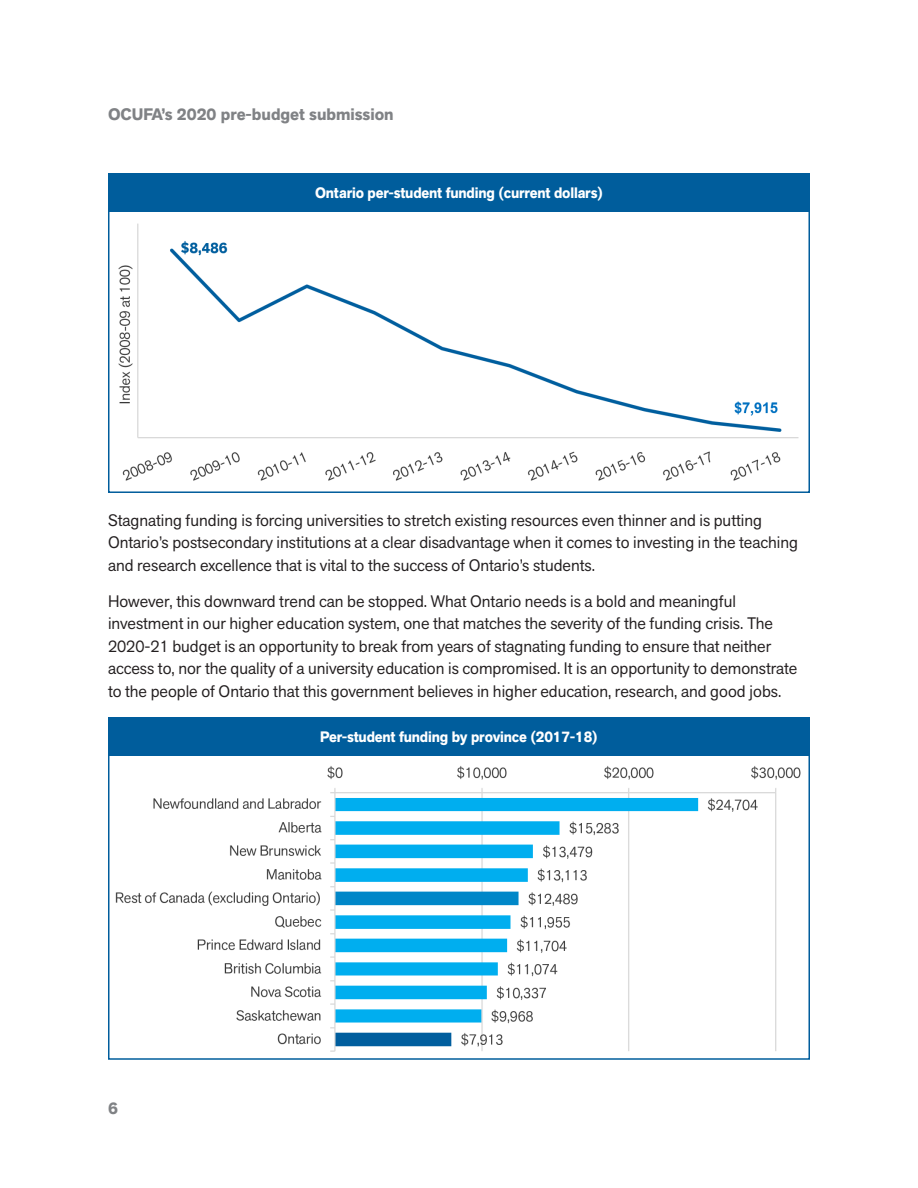
<style>
.page{position:relative;width:918px;height:1188px;background:#fff}
.page>*{position:absolute;margin:0;border:0;box-sizing:border-box;transform-origin:0 0}
.t1{font:16.5px/22.5px "Akzid Grtsk Next";color:#231f20}
.t2{font:700 16.5px "Akzid Grtsk Next";color:#808285}
.t3{font:700 15px "Akzid Grtsk Next";letter-spacing:-.01em;color:#fff;scale:.96 1}
</style>
<div class="page">
<img style="left:118px;top:223px;width:681px;height:258px">
<div style="left:108px;top:173px;width:702px;height:39px;background:#005d9c"></div>
<img style="left:115px;top:766px;width:686px;height:286px">
<div style="left:108px;top:717px;width:702px;height:39px;background:#005d9c"></div>
<p class="t2" style="left:108px;top:104px;width:287px">OCUFA’s 2020 pre-budget submission</p>
<h1 class="t3" style="left:315px;top:183px;width:301px">Ontario per-student funding (current dollars)</h1>
<p class="t1" style="left:108px;top:508px;width:692px">Stagnating funding is forcing universities to stretch existing resources even thinner and is putting<br>Ontario’s postsecondary institutions at a clear disadvantage when it comes to investing in the teaching and research excellence that is vital to the success of Ontario’s students.</p>
<p class="t1" style="left:108px;top:589px;width:691px">However, this downward trend can be stopped. What Ontario needs is a bold and meaningful investment in our higher education system, one that matches the severity of the funding crisis. The 2020-21 budget is an opportunity to break from years of stagnating funding to ensure that neither access to, nor the quality of a university education is compromised. It is an opportunity to demonstrate to the people of Ontario that this government believes in higher education, research, and good jobs.</p>
<p class="t2" style="left:108px;top:1097px;width:11px">6</p>
<h1 class="t3" style="left:320px;top:728px;width:291px">Per-student funding by province (2017-18)</h1>
</div>
